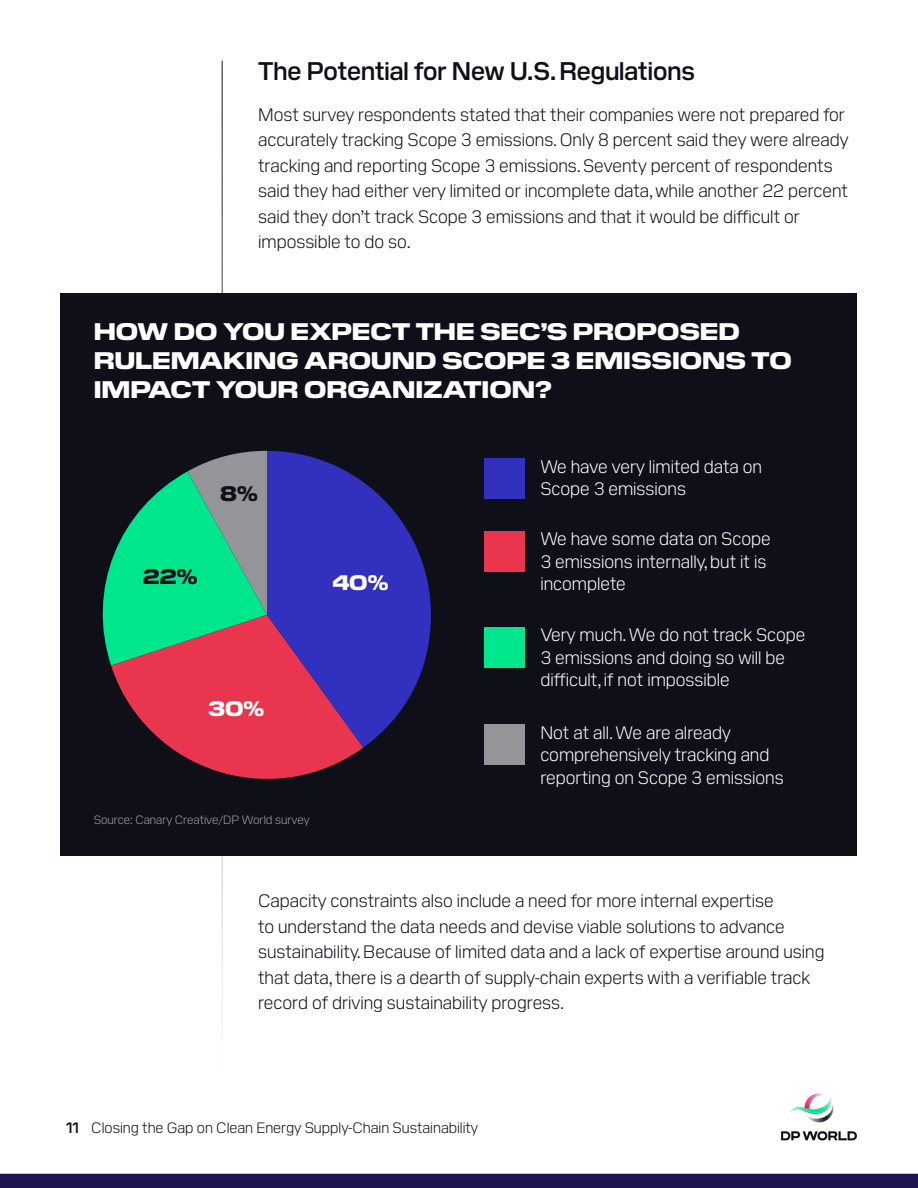
<style>
.page{position:relative;width:918px;height:1188px;background:#fff}
.page>*{position:absolute;margin:0;border:0;box-sizing:border-box;transform-origin:0 0}
.t1{font:600 25.5px "Pilat";color:#0f0f19}
.t2{font:800 24px/28.8px "Pilat Wide";color:#fff}
.t3{font:800 21px "Pilat Wide";color:#fff}
.t4{font:800 21px "Pilat Wide";color:#0f0f19}
.t5{font:300 18px/25.5px "Pilat";color:#0f0f19}
.t6{font:300 18px/22.5px "Pilat";color:#fff}
.t7{font:300 15px "Pilat";color:#0f0f19}
.t8{font:300 12px "Pilat";color:#9fa1a4}
.s1{font-weight:600}
</style>
<div class="page">
<div style="left:0;top:1174px;width:918px;height:14px;background:#1e1450"></div>
<img style="left:781px;top:1093px;width:76px;height:48px">
<hr style="left:222px;top:61px;width:1px;height:1012px;background:#0f0f19">
<div style="left:61px;top:293px;width:796px;height:562px;background:#0f0f19"></div>
<div style="left:484px;top:458px;width:41px;height:41px;background:#3230be"></div>
<div style="left:484px;top:531px;width:41px;height:40px;background:#ea354e"></div>
<div style="left:484px;top:627px;width:41px;height:40px;background:#00e68c"></div>
<div style="left:484px;top:725px;width:41px;height:40px;background:#939598"></div>
<svg style="left:102px;top:451px;width:165px;height:214px"></svg>
<svg style="left:111px;top:615px;width:252px;height:164px;fill:#ea354e"></svg>
<svg style="left:267px;top:451px;width:164px;height:297px;fill:#3230be"></svg>
<h1 class="t1" style="left:258px;top:52px;width:438px">The Potential for New U.S. Regulations</h1>
<p class="t5" style="left:258px;top:100px;width:592px">Most survey respondents stated that their companies were not prepared for accurately tracking Scope 3 emissions. Only 8 percent said they were already tracking and reporting Scope 3 emissions. Seventy percent of respondents said they had either very limited or incomplete data, while another 22 percent said they don’t track Scope 3 emissions and that it would be difficult or impossible to do so.</p>
<h2 class="t2" style="left:94px;top:315px;width:700px">HOW DO YOU EXPECT THE SEC’S PROPOSED<br>RULEMAKING AROUND SCOPE 3 EMISSIONS TO<br>IMPACT YOUR ORGANIZATION?</h2>
<p class="t4" style="left:220px;top:478px;width:39px">8%</p>
<p class="t4" style="left:143px;top:561px;width:56px">22%</p>
<p class="t3" style="left:332px;top:568px;width:58px">40%</p>
<p class="t3" style="left:208px;top:694px;width:58px">30%</p>
<p class="t8" style="left:94px;top:811px;width:217px">Source: Canary Creative/DP World survey</p>
<p class="t6" style="left:540px;top:454px;width:223px">We have very limited data on<br>Scope 3 emissions</p>
<p class="t6" style="left:540px;top:526px;width:232px">We have some data on Scope<br>3 emissions internally, but it is incomplete</p>
<p class="t6" style="left:540px;top:622px;width:267px">Very much. We do not track Scope<br>3 emissions and doing so will be difficult, if not impossible</p>
<p class="t6" style="left:540px;top:720px;width:245px">Not at all. We are already comprehensively tracking and reporting on Scope 3 emissions</p>
<p class="t5" style="left:258px;top:887px;width:568px">Capacity constraints also include a need for more internal expertise<br>to understand the data needs and devise viable solutions to advance sustainability. Because of limited data and a lack of expertise around using that data, there is a dearth of supply-chain experts with a verifiable track record of driving sustainability progress.</p>
<p class="t7" style="left:66px;top:1116px;width:414px"><span class="s1">11</span> Closing the Gap on Clean Energy Supply-Chain Sustainability</p>
</div>
